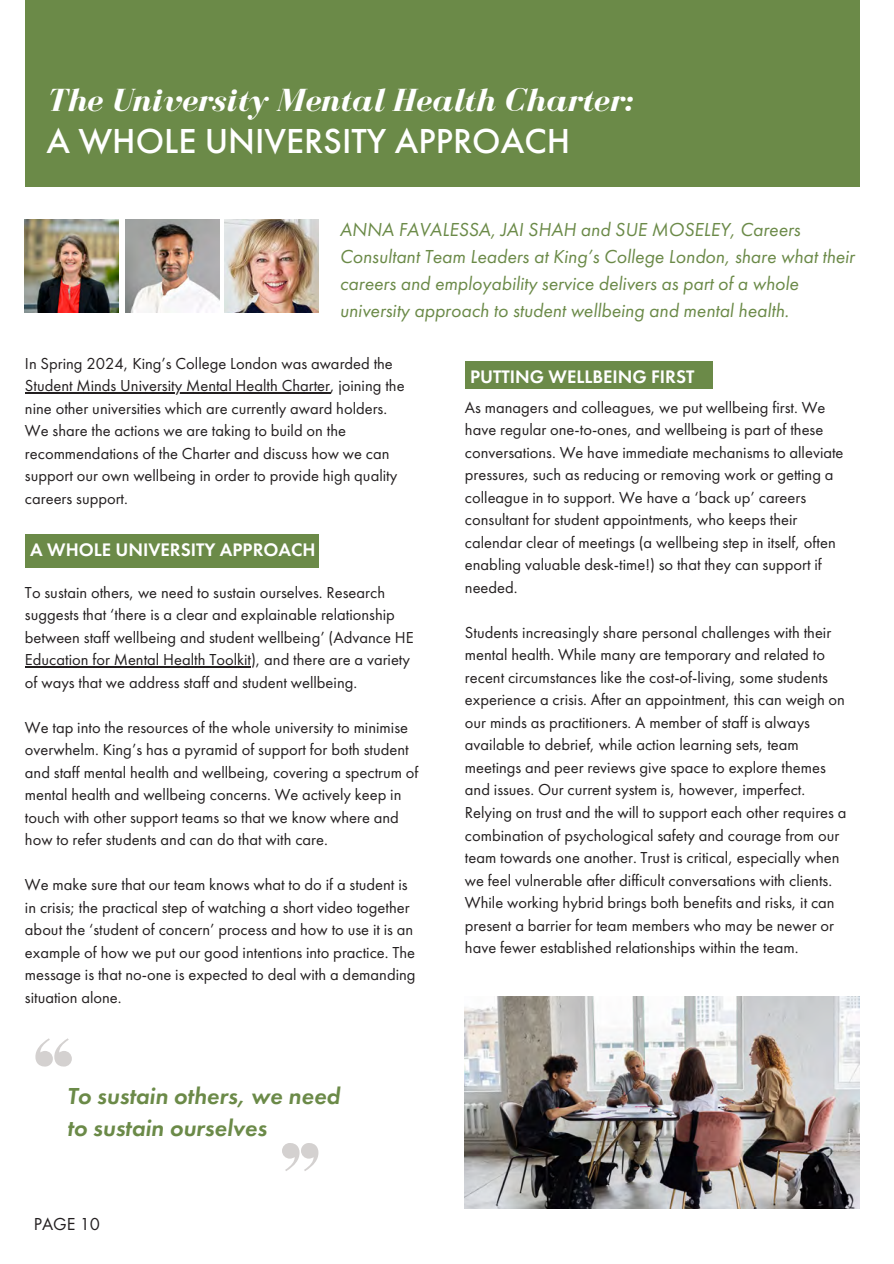
<style>
.page{position:relative;width:894px;height:1264px;background:#fff}
.page>*{position:absolute;margin:0;border:0;box-sizing:border-box;transform-origin:0 0}
.t1{font:500 36px "Futura PT";color:#fff}
.t2{font:italic 700 33px "Bodoni FLF";color:#fff}
.t3{font:italic 600 24px/32.7px "Futura PT";color:#6b8a48}
.t4{font:italic 19.5px/27px "Futura PT";color:#6b8a48}
.t5{font:600 18.75px "Futura PT";color:#fff}
.t6{font:18px "Futura PT";color:#231f20}
.t7{font:16.5px/22.5px "Futura PT";color:#231f20}
</style>
<div class="page">
<img style="left:25px;top:219px;width:94px;height:94px">
<div style="left:25px;top:0;width:834px;height:187px;background:#6b8a48"></div>
<img style="left:465px;top:996px;width:394px;height:212px">
<img style="left:125px;top:219px;width:94px;height:94px">
<img style="left:224px;top:219px;width:94px;height:94px">
<div style="left:25px;top:534px;width:294px;height:33px;background:#6b8a48"></div>
<div style="left:465px;top:361px;width:247px;height:27px;background:#6b8a48"></div>
<svg style="left:282px;top:1143px;width:36px;height:27px"></svg>
<svg style="left:36px;top:1038px;width:36px;height:28px"></svg>
<hr style="left:25px;top:392px;width:305px;height:1px;background:#231f20">
<hr style="left:25px;top:666px;width:226px;height:1px;background:#231f20">
<p class="t2" style="left:46px;top:82px;width:589px">The University Mental Health Charter:</p>
<h6 class="t1" style="left:46px;top:118px;width:525px">A WHOLE UNIVERSITY APPROACH</h6>
<p class="t4" style="left:339px;top:216px;width:516px">ANNA FAVALESSA, JAI SHAH and SUE MOSELEY, Careers Consultant Team Leaders at King’s College London, share what their careers and employability service delivers as part of a whole university approach to student wellbeing and mental health.</p>
<p class="t7" style="left:25px;top:352px;width:369px">In Spring 2024, King’s College London was awarded the</p>
<h4 class="t7" style="left:25px;top:374px;width:381px">Student Minds University Mental Health Charter, joining the nine other universities which are currently award holders.<br>We share the actions we are taking to build on the recommendations of the Charter and discuss how we can support our own wellbeing in order to provide high quality careers support.</h4>
<h3 class="t5" style="left:30px;top:537px;width:287px">A WHOLE UNIVERSITY APPROACH</h3>
<p class="t7" style="left:25px;top:580px;width:390px">To sustain others, we need to sustain ourselves. Research suggests that ‘there is a clear and explainable relationship between staff wellbeing and student wellbeing’ (Advance HE Education for Mental Health Toolkit), and there are a variety of ways that we address staff and student wellbeing.</p>
<p class="t7" style="left:25px;top:715px;width:395px">We tap into the resources of the whole university to minimise overwhelm. King’s has a pyramid of support for both student and staff mental health and wellbeing, covering a spectrum of mental health and wellbeing concerns. We actively keep in touch with other support teams so that we know where and how to refer students and can do that with care.</p>
<p class="t7" style="left:25px;top:873px;width:392px">We make sure that our team knows what to do if a student is in crisis; the practical step of watching a short video together about the ‘student of concern’ process and how to use it is an example of how we put our good intentions into practice. The message is that no-one is expected to deal with a demanding situation alone.</p>
<p class="t3" style="left:67px;top:1079px;width:274px">To sustain others, we need to sustain ourselves</p>
<h4 class="t6" style="left:34px;top:1211px;width:68px">PAGE 10</h4>
<p class="t5" style="left:470px;top:364px;width:226px">PUTTING WELLBEING FIRST</p>
<h5 class="t7" style="left:465px;top:396px;width:380px">As managers and colleagues, we put wellbeing first. We have regular one-to-ones, and wellbeing is part of these conversations. We have immediate mechanisms to alleviate pressures, such as reducing or removing work or getting a colleague in to support. We have a ‘back up’ careers consultant for student appointments, who keeps their calendar clear of meetings (a wellbeing step in itself, often enabling valuable desk-time!) so that they can support if needed.</h5>
<p class="t7" style="left:465px;top:621px;width:383px">Students increasingly share personal challenges with their mental health. While many are temporary and related to recent circumstances like the cost-of-living, some students experience a crisis. After an appointment, this can weigh on our minds as practitioners. A member of staff is always available to debrief, while action learning sets, team meetings and peer reviews give space to explore themes and issues. Our current system is, however, imperfect.<br>Relying on trust and the will to support each other requires a combination of psychological safety and courage from our team towards one another. Trust is critical, especially when we feel vulnerable after difficult conversations with clients.<br>While working hybrid brings both benefits and risks, it can present a barrier for team members who may be newer or have fewer established relationships within the team.</p>
</div>
